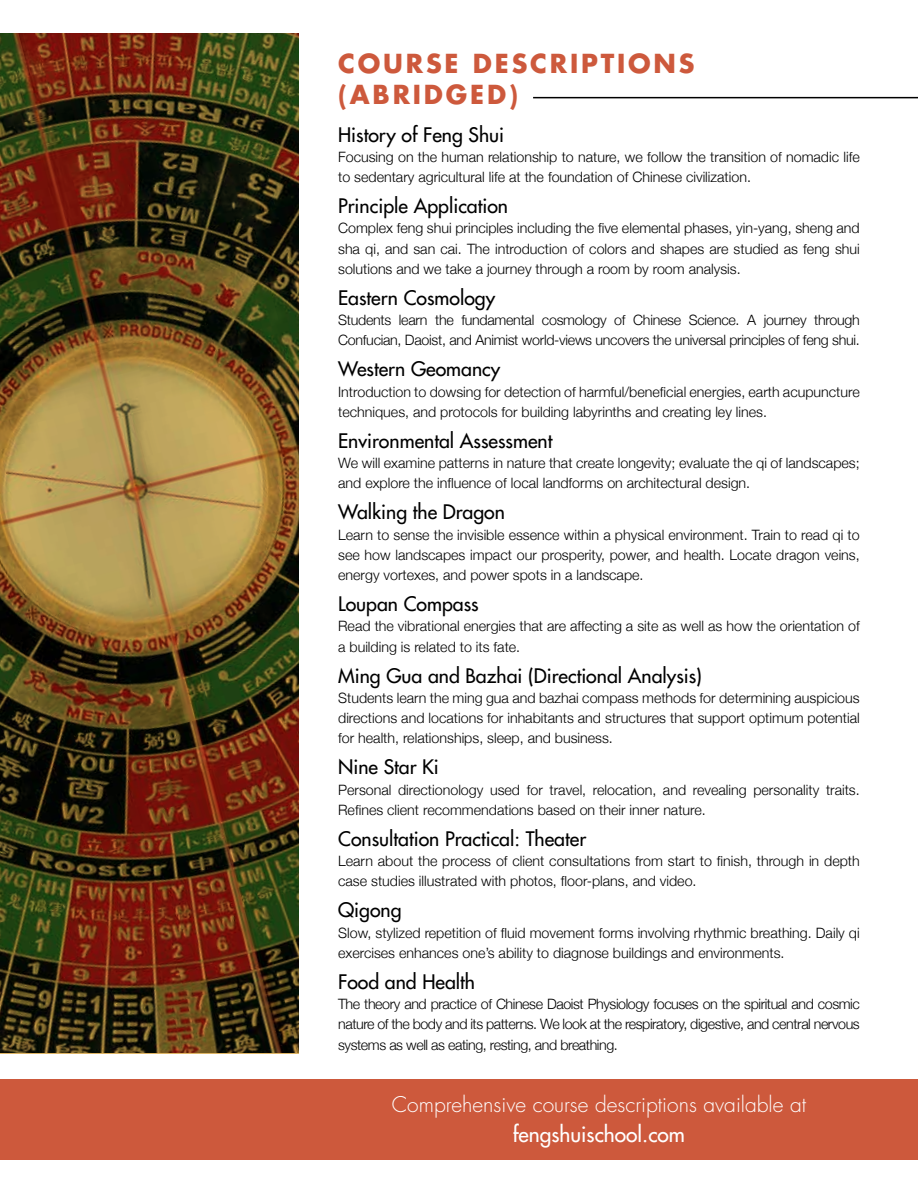
<style>
.page{position:relative;width:918px;height:1188px;background:#fff}
.page>*{position:absolute;margin:0;border:0;box-sizing:border-box;transform-origin:0 0}
.t1{font:700 25.5px/30.6px "Futura LT";letter-spacing:.11em;color:#cd593c}
.t2{font:300 21px "Futura LT";color:#fff}
.t3{font:21px "Futura LT";color:#fff}
.t4{font:19.5px "Futura LT";color:#000}
.t5{font:300 14.25px/20.2px "Helvetica Neue";color:#000}
.t6{font:300 14.25px/20.2px "Helvetica Neue";letter-spacing:-.02em;color:#000}
</style>
<div class="page">
<img style="left:0;top:33px;width:299px;height:1020px">
<div style="left:0;top:1080px;width:918px;height:80px;background:#cd593c"></div>
<hr style="left:533px;top:97px;width:385px;height:1px;background:#000">
<h1 class="t1" style="left:338px;top:48px;width:358px">COURSE DESCRIPTIONS (ABRIDGED)</h1>
<h3 class="t4" style="left:338px;top:122px;width:168px">History of Feng Shui</h3>
<p class="t5" style="left:338px;top:146px;width:523px">Focusing on the human relationship to nature, we follow the transition of nomadic life to sedentary agricultural life at the foundation of Chinese civilization.</p>
<h3 class="t4" style="left:338px;top:193px;width:172px">Principle Application</h3>
<p class="t5" style="left:338px;top:217px;width:523px;text-align:justify">Complex feng shui principles including the five elemental phases, yin-yang, sheng and sha qi, and san cai. The introduction of colors and shapes are studied as feng shui solutions and we take a journey through a room by room analysis.</p>
<h3 class="t4" style="left:338px;top:285px;width:159px">Eastern Cosmology</h3>
<p class="t6" style="left:338px;top:309px;width:523px">Students learn the fundamental cosmology of Chinese Science. A journey through<br>Confucian, Daoist, and Animist world-views uncovers the universal principles of feng shui.</p>
<h3 class="t4" style="left:338px;top:356px;width:164px">Western Geomancy</h3>
<p class="t5" style="left:338px;top:381px;width:523px">Introduction to dowsing for detection of harmful/beneficial energies, earth acupuncture techniques, and protocols for building labyrinths and creating ley lines.</p>
<h3 class="t4" style="left:338px;top:428px;width:216px">Environmental Assessment</h3>
<p class="t5" style="left:338px;top:452px;width:523px">We will examine patterns in nature that create longevity; evaluate the qi of landscapes; and explore the influence of local landforms on architectural design.</p>
<h3 class="t4" style="left:338px;top:499px;width:168px">Walking the Dragon</h3>
<p class="t5" style="left:338px;top:524px;width:523px;text-align:justify">Learn to sense the invisible essence within a physical environment. Train to read qi to see how landscapes impact our prosperity, power, and health. Locate dragon veins, energy vortexes, and power spots in a landscape.</p>
<h3 class="t4" style="left:338px;top:591px;width:142px">Loupan Compass</h3>
<p class="t5" style="left:338px;top:615px;width:523px">Read the vibrational energies that are affecting a site as well as how the orientation of a building is related to its fate.</p>
<h3 class="t4" style="left:338px;top:663px;width:365px">Ming Gua and Bazhai (Directional Analysis)</h3>
<p class="t5" style="left:338px;top:687px;width:523px;text-align:justify">Students learn the ming gua and bazhai compass methods for determining auspicious directions and locations for inhabitants and structures that support optimum potential for health, relationships, sleep, and business.</p>
<h3 class="t4" style="left:338px;top:755px;width:102px">Nine Star Ki</h3>
<p class="t5" style="left:338px;top:779px;width:523px">Personal directionology used for travel, relocation, and revealing personality traits.<br>Refines client recommendations based on their inner nature.</p>
<h3 class="t4" style="left:338px;top:826px;width:250px">Consultation Practical: Theater</h3>
<p class="t5" style="left:338px;top:850px;width:523px">Learn about the process of client consultations from start to finish, through in depth case studies illustrated with photos, floor-plans, and video.</p>
<h3 class="t4" style="left:338px;top:898px;width:65px">Qigong</h3>
<p class="t5" style="left:338px;top:922px;width:523px">Slow, stylized repetition of fluid movement forms involving rhythmic breathing. Daily qi exercises enhances one’s ability to diagnose buildings and environments.</p>
<h3 class="t4" style="left:338px;top:969px;width:139px">Food and Health</h3>
<p class="t5" style="left:338px;top:993px;width:523px;text-align:justify">The theory and practice of Chinese Daoist Physiology focuses on the spiritual and cosmic nature of the body and its patterns. We look at the respiratory, digestive, and central nervous systems as well as eating, resting, and breathing.</p>
<h2 class="t2" style="left:392px;top:1092px;width:416px">Comprehensive course descriptions available at</h2>
<h2 class="t3" style="left:513px;top:1121px;width:174px">fengshuischool.com</h2>
</div>
